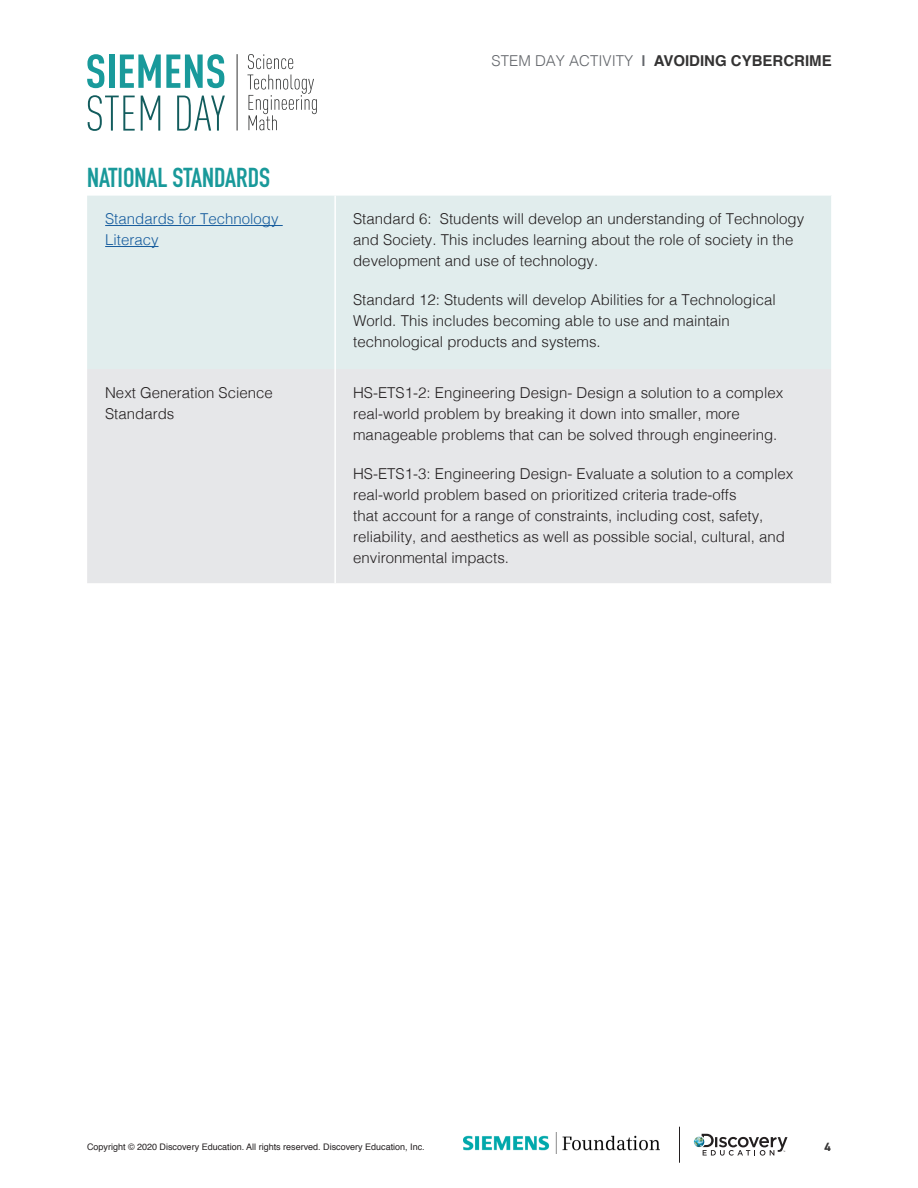
<style>
.page{position:relative;width:918px;height:1188px;background:#fff}
.page>*{position:absolute;margin:0;border:0;box-sizing:border-box;transform-origin:0 0}
.Subhead_1{font:700 27px "DIN Condensed";color:#19999a}
.Body{font:300 15px/21px "Helvetica";color:#231f20}
.t1{font:700 15px "Helvetica";color:#343333}
.Body-2{font:300 15px/21px "Helvetica";color:#175d9e}
.t2{font:700 12px "DIN2014";color:#343333}
.t3{font:9px "Helvetica";color:#231f20}
.s1{font-weight:300;color:#63666b}
.s2{color:#63666b}
</style>
<div class="page">
<svg style="left:694px;top:1134px;width:94px;height:22px"></svg>
<hr style="left:679px;top:1127px;width:1px;height:36px;background:#231f20">
<img style="left:464px;top:1133px;width:195px;height:21px">
<svg style="left:87px;top:54px;width:17px;height:34px"></svg>
<div style="left:109px;top:55px;width:5px;height:33px;background:#199a9b"></div>
<svg style="left:120px;top:54px;width:104px;height:34px"></svg>
<svg style="left:88px;top:95px;width:47px;height:36px"></svg>
<svg style="left:141px;top:96px;width:19px;height:35px"></svg>
<svg style="left:177px;top:96px;width:48px;height:35px"></svg>
<svg style="left:248px;top:54px;width:45px;height:15px"></svg>
<svg style="left:247px;top:75px;width:70px;height:55px"></svg>
<hr style="left:237px;top:54px;width:1px;height:77px;background:#323333">
<div style="left:87px;top:196px;width:744px;height:173px;background:#e1eded"></div>
<div style="left:87px;top:369px;width:744px;height:214px;background:#e6e7e9"></div>
<hr style="left:334px;top:196px;width:2px;height:173px;background:#fff">
<hr style="left:334px;top:369px;width:2px;height:214px;background:#fff">
<hr style="left:105px;top:225px;width:178px;height:1px;background:#175d9e">
<hr style="left:105px;top:246px;width:54px;height:1px;background:#175d9e">
<p class="t1" style="left:492px;top:49px;width:342px"><span class="s1">STEM DAY ACTIVITY</span> <span class="s2">|</span> AVOIDING CYBERCRIME</p>
<p class="Subhead_1" style="left:87px;top:159px;width:185px">NATIONAL STANDARDS</p>
<p class="Body-2" style="left:105px;top:208px;width:175px">Standards for Technology<br>Literacy</p>
<p class="Body" style="left:353px;top:208px;width:453px">Standard 6: Students will develop an understanding of Technology and Society. This includes learning about the role of society in the development and use of technology.</p>
<p class="Body" style="left:353px;top:289px;width:424px">Standard 12: Students will develop Abilities for a Technological<br>World. This includes becoming able to use and maintain technological products and systems.</p>
<p class="Body" style="left:105px;top:381px;width:169px">Next Generation Science<br>Standards</p>
<p class="Body" style="left:353px;top:381px;width:432px">HS-ETS1-2: Engineering Design- Design a solution to a complex real-world problem by breaking it down into smaller, more manageable problems that can be solved through engineering.</p>
<p class="Body" style="left:353px;top:462px;width:442px">HS-ETS1-3: Engineering Design- Evaluate a solution to a complex real-world problem based on prioritized criteria trade-offs<br>that account for a range of constraints, including cost, safety, reliability, and aesthetics as well as possible social, cultural, and environmental impacts.</p>
<p class="t3" style="left:87px;top:1140px;width:339px">Copyright © 2020 Discovery Education. All rights reserved. Discovery Education, Inc.</p>
<p class="t2" style="left:825px;top:1139px;width:8px">4</p>
</div>
